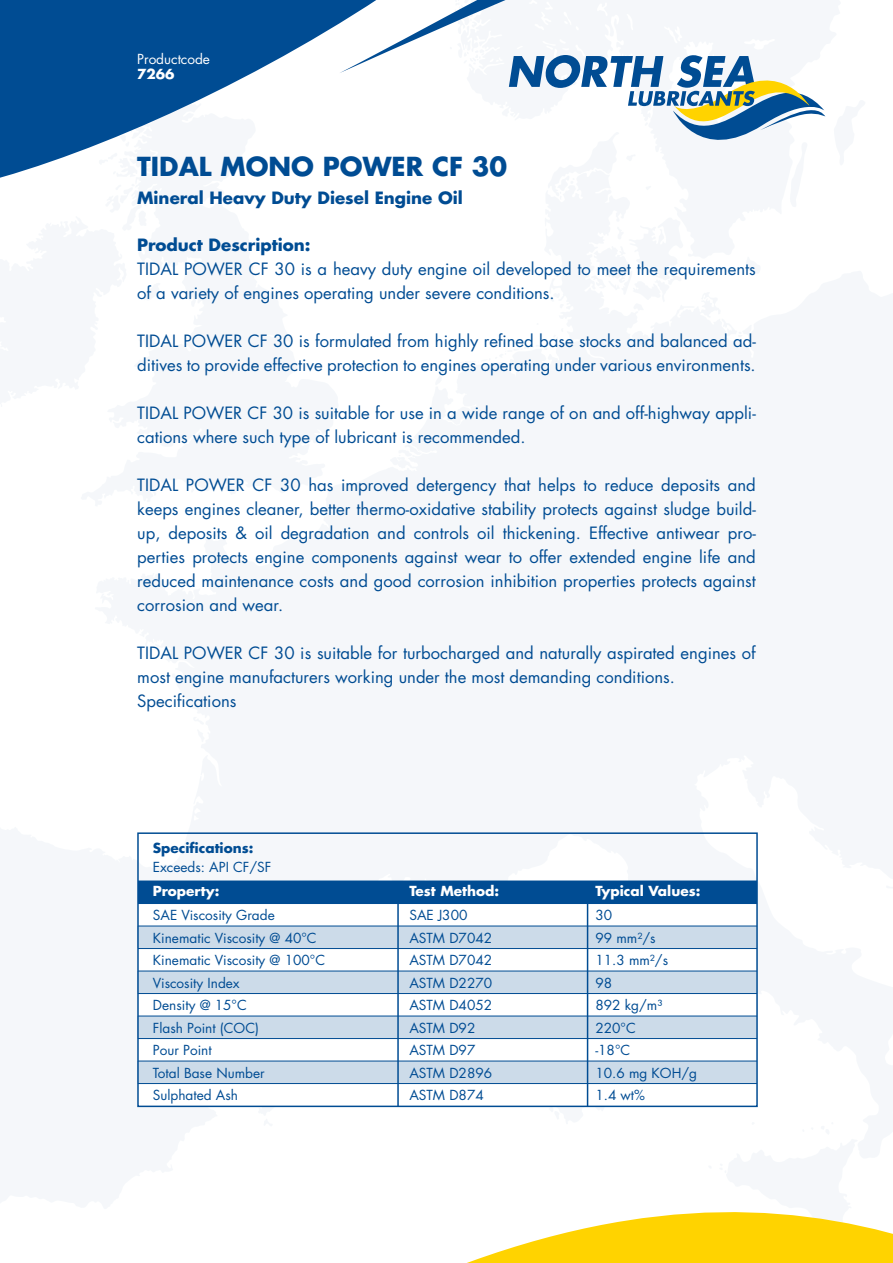
<style>
.page{position:relative;width:893px;height:1263px;background:#fff}
.page>*{position:absolute;margin:0;border:0;box-sizing:border-box;transform-origin:0 0}
.t1{font:700 25.5px "Futura";color:#004c93}
.t2{font:16.5px/24px "Futura";color:#004c93}
.t3{font:700 16.5px "Futura";color:#004c93}
.t4{font:13.5px "Futura";color:#004c93}
.t5{font:700 13.5px "Futura";color:#fff}
.t6{font:700 13.5px "Futura";color:#004c93}
.t7{font:13.5px "Futura";color:#fff}
</style>
<div class="page">
<svg style="left:556px;top:55px;width:269px;height:85px"></svg>
<svg style="left:0;top:0;width:556px;height:178px"></svg>
<svg style="left:413px;top:1107px;width:480px;height:156px"></svg>
<div style="left:138px;top:926px;width:619px;height:22px;background:#ccdbe9"></div>
<div style="left:138px;top:971px;width:619px;height:22px;background:#ccdbe9"></div>
<div style="left:138px;top:1016px;width:619px;height:23px;background:#ccdbe9"></div>
<div style="left:138px;top:1061px;width:619px;height:22px;background:#ccdbe9"></div>
<div style="left:139px;top:881px;width:618px;height:22px;background:#004c93"></div>
<hr style="left:138px;top:903px;width:619px;height:1px;background:#004c93">
<hr style="left:138px;top:926px;width:619px;height:1px;background:#004c93">
<hr style="left:138px;top:948px;width:619px;height:1px;background:#004c93">
<hr style="left:138px;top:971px;width:619px;height:1px;background:#004c93">
<hr style="left:138px;top:993px;width:619px;height:1px;background:#004c93">
<hr style="left:138px;top:1016px;width:619px;height:1px;background:#004c93">
<hr style="left:138px;top:1038px;width:619px;height:1px;background:#004c93">
<hr style="left:138px;top:1061px;width:619px;height:1px;background:#004c93">
<hr style="left:138px;top:1083px;width:619px;height:1px;background:#004c93">
<div style="left:137px;top:832px;width:621px;height:275px;border:2px solid #004c93"></div>
<hr style="left:397px;top:886px;width:2px;height:220px;background:#004c93">
<hr style="left:587px;top:886px;width:1px;height:220px;background:#004c93">
<p class="t7" style="left:137px;top:50px;width:74px">Productcode</p>
<p class="t5" style="left:137px;top:65px;width:39px">7266</p>
<h1 class="t1" style="left:137px;top:149px;width:371px">TIDAL MONO POWER CF 30</h1>
<p class="t3" style="left:137px;top:186px;width:327px">Mineral Heavy Duty Diesel Engine Oil</p>
<p class="t3" style="left:137px;top:234px;width:175px">Product Description:</p>
<p class="t2" style="left:137px;top:257px;width:620px">TIDAL POWER CF 30 is a heavy duty engine oil developed to meet the requirements of a variety of engines operating under severe conditions.</p>
<p class="t2" style="left:137px;top:329px;width:620px">TIDAL POWER CF 30 is formulated from highly refined base stocks and balanced ad&shy;ditives to provide effective protection to engines operating under various environments.</p>
<p class="t2" style="left:137px;top:401px;width:620px">TIDAL POWER CF 30 is suitable for use in a wide range of on and off-highway appli&shy;cations where such type of lubricant is recommended.</p>
<p class="t2" style="left:137px;top:473px;width:620px;text-align:justify">TIDAL POWER CF 30 has improved detergency that helps to reduce deposits and keeps engines cleaner, better thermo-oxidative stability protects against sludge build&shy;up, deposits &amp; oil degradation and controls oil thickening. Effective antiwear pro&shy;perties protects engine components against wear to offer extended engine life and reduced maintenance costs and good corrosion inhibition properties protects against corrosion and wear.</p>
<p class="t2" style="left:137px;top:641px;width:620px">TIDAL POWER CF 30 is suitable for turbocharged and naturally aspirated engines of most engine manufacturers working under the most demanding conditions.<br>Specifications</p>
<p class="t6" style="left:153px;top:839px;width:102px">Specifications:</p>
<p class="t4" style="left:153px;top:859px;width:120px">Exceeds: API CF/SF</p>
<p class="t5" style="left:153px;top:882px;width:68px">Property:</p>
<p class="t5" style="left:409px;top:882px;width:91px">Test Method:</p>
<p class="t5" style="left:595px;top:882px;width:106px">Typical Values:</p>
<p class="t4" style="left:153px;top:907px;width:123px">SAE Viscosity Grade</p>
<p class="t4" style="left:409px;top:907px;width:60px">SAE J300</p>
<p class="t4" style="left:595px;top:907px;width:18px">30</p>
<p class="t4" style="left:153px;top:929px;width:165px">Kinematic Viscosity @ 40°C</p>
<p class="t4" style="left:409px;top:929px;width:84px">ASTM D7042</p>
<p class="t4" style="left:595px;top:929px;width:62px">99 mm²/s</p>
<p class="t4" style="left:153px;top:952px;width:174px">Kinematic Viscosity @ 100°C</p>
<p class="t4" style="left:409px;top:952px;width:84px">ASTM D7042</p>
<p class="t4" style="left:595px;top:952px;width:74px">11.3 mm²/s</p>
<p class="t4" style="left:153px;top:974px;width:88px">Viscosity Index</p>
<p class="t4" style="left:409px;top:974px;width:84px">ASTM D2270</p>
<p class="t4" style="left:595px;top:974px;width:18px">98</p>
<p class="t4" style="left:153px;top:997px;width:95px">Density @ 15°C</p>
<p class="t4" style="left:409px;top:997px;width:84px">ASTM D4052</p>
<p class="t4" style="left:595px;top:997px;width:68px">892 kg/m³</p>
<p class="t4" style="left:153px;top:1019px;width:108px">Flash Point (COC)</p>
<p class="t4" style="left:409px;top:1019px;width:68px">ASTM D92</p>
<p class="t4" style="left:595px;top:1019px;width:42px">220°C</p>
<p class="t4" style="left:153px;top:1042px;width:60px">Pour Point</p>
<p class="t4" style="left:409px;top:1042px;width:68px">ASTM D97</p>
<p class="t4" style="left:595px;top:1042px;width:36px">-18°C</p>
<p class="t4" style="left:153px;top:1064px;width:113px">Total Base Number</p>
<p class="t4" style="left:409px;top:1064px;width:84px">ASTM D2896</p>
<p class="t4" style="left:595px;top:1064px;width:103px">10.6 mg KOH/g</p>
<p class="t4" style="left:153px;top:1087px;width:87px">Sulphated Ash</p>
<p class="t4" style="left:409px;top:1087px;width:76px">ASTM D874</p>
<p class="t4" style="left:595px;top:1087px;width:51px">1.4 wt%</p>
</div>
